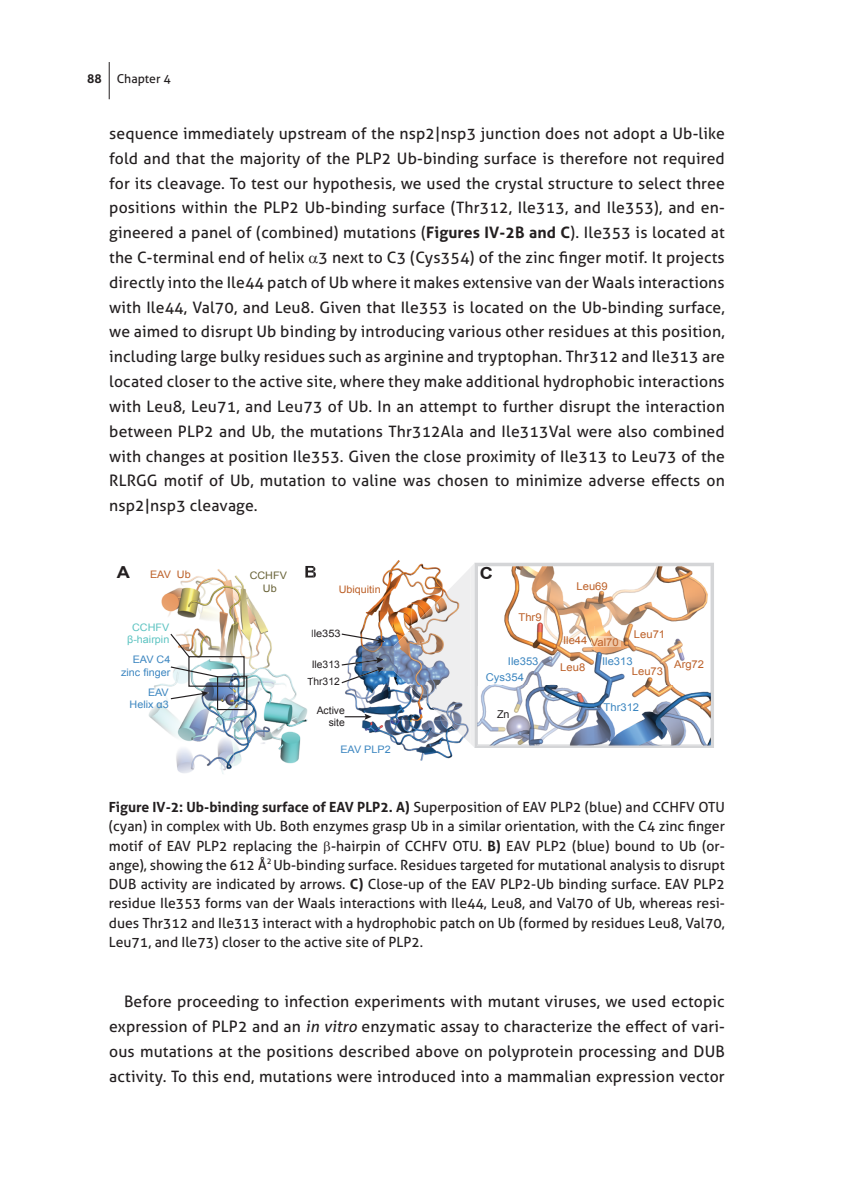
<style>
.page{position:relative;width:844px;height:1191px;background:#fff}
.page>*{position:absolute;margin:0;border:0;box-sizing:border-box;transform-origin:0 0}
.t1{font:700 16.62px "Arial";color:#231f20;scale:1.1 1}
.t2{font:15.75px/24.8px "Aller";letter-spacing:.01em;color:#231f20;text-align:justify}
.t3{font:14px/19.2px "Aller";color:#231f20;text-align:justify}
.t4{font:12.25px "Aller";color:#231f20}
.t5{font:10.67px "Arial";color:#bc6028;scale:1.04 1}
.t6{font:10.67px "Arial";color:#3c86c0;scale:1.04 1}
.t7{font:10.67px "Arial";color:#231f20}
.t8{font:10.33px/12.4px "Arial";color:#3c86c0;text-align:right;scale:1.04 1}
.t9{font:10.33px/12.4px "Arial";color:#231f20;text-align:right}
.t10{font:10.33px "Arial";color:#bc6028;scale:1.04 1}
.t11{font:10.33px/12.4px "Arial";color:#5cc3c1;text-align:center;scale:1.04 1}
.t12{font:10.33px/12.4px "Arial";color:#686237;text-align:center;scale:1.04 1}
.t13{font:10.33px "Arial";color:#231f20;scale:1.07 1}
.s1{font-weight:700}
.s2{font-style:italic}
</style>
<div class="page">
<hr style="left:109px;top:62px;width:1px;height:37px;background:#231f20">
<svg style="left:474px;top:563px;width:239px;height:185px"></svg>
<img style="left:477px;top:566px;width:1px;height:120px">
<img style="left:710px;top:566px;width:1px;height:120px">
<img style="left:477px;top:686px;width:233px;height:59px">
<img style="left:313px;top:560px;width:87px;height:52px">
<img style="left:345px;top:612px;width:63px;height:108px">
<img style="left:362px;top:720px;width:91px;height:41px">
<img style="left:362px;top:646px;width:31px;height:25px">
<svg style="left:341px;top:633px;width:43px;height:10px"></svg>
<svg style="left:341px;top:657px;width:43px;height:27px"></svg>
<svg style="left:470px;top:564px;width:4px;height:183px"></svg>
<hr style="left:474px;top:563px;width:1px;height:184px;background:#d4d5d7">
<img style="left:393px;top:567px;width:77px;height:118px">
<img style="left:408px;top:685px;width:62px;height:59px">
<img style="left:161px;top:569px;width:152px;height:100px">
<img style="left:148px;top:669px;width:163px;height:105px">
<svg style="left:307px;top:678px;width:5px;height:7px"></svg>
<svg style="left:305px;top:566px;width:11px;height:11px"></svg>
<svg style="left:169px;top:665px;width:50px;height:13px"></svg>
<svg style="left:169px;top:632px;width:21px;height:26px"></svg>
<div style="left:188px;top:656px;width:56px;height:31px;border:1px solid #231f20"></div>
<div style="left:217px;top:676px;width:30px;height:34px;border:1px solid #231f20"></div>
<svg style="left:169px;top:691px;width:39px;height:9px"></svg>
<svg style="left:344px;top:713px;width:27px;height:7px"></svg>
<img style="left:591px;top:636px;width:29px;height:11px">
<p class="t4" style="left:87px;top:72px;width:85px"><span class="s1">88</span> Chapter 4</p>
<p class="t2" style="left:109px;top:121px;width:617px">sequence immediately upstream of the nsp2|nsp3 junction does not adopt a Ub-like fold and that the majority of the PLP2 Ub-binding surface is therefore not required for its cleavage. To test our hypothesis, we used the crystal structure to select three positions within the PLP2 Ub-binding surface (Thr312, Ile313, and Ile353), and en&shy;gineered a panel of (combined) mutations (<span class="s1">figures Iv-2B and C</span>). Ile353 is located at the C-terminal end of helix 3 next to C3 (Cys354) of the zinc finger motif. It projects directly into the Ile44 patch of Ub where it makes extensive van der Waals interactions with Ile44, Val70, and Leu8. Given that Ile353 is located on the Ub-binding surface, we aimed to disrupt Ub binding by introducing various other residues at this position, including large bulky residues such as arginine and tryptophan. Thr312 and Ile313 are located closer to the active site, where they make additional hydrophobic interactions with Leu8, Leu71, and Leu73 of Ub. In an attempt to further disrupt the interaction between PLP2 and Ub, the mutations Thr312Ala and Ile313Val were also combined with changes at position Ile353. Given the close proximity of Ile313 to Leu73 of the RLRGG motif of Ub, mutation to valine was chosen to minimize adverse effects on nsp2|nsp3 cleavage.</p>
<p class="t1" style="left:117px;top:560px;width:13px">A</p>
<p class="t10" style="left:150px;top:568px;width:41px">EAV Ub</p>
<p class="t11" style="left:127px;top:621px;width:42px">CCHFV β-hairpin</p>
<p class="t8" style="left:121px;top:653px;width:49px">EAV C4 zinc finger</p>
<p class="t8" style="left:129px;top:686px;width:39px">EAV<br>Helix α3</p>
<p class="t12" style="left:249px;top:569px;width:37px">CCHFV<br>Ub</p>
<p class="t1" style="left:304px;top:560px;width:13px">B</p>
<p class="t1" style="left:480px;top:562px;width:13px">C</p>
<p class="t10" style="left:338px;top:583px;width:42px">Ubiquitin</p>
<p class="t13" style="left:310px;top:626px;width:30px">Ile353</p>
<p class="t9" style="left:311px;top:658px;width:30px">Ile313</p>
<p class="t5" style="left:518px;top:610px;width:24px">Thr9</p>
<p class="t6" style="left:508px;top:654px;width:31px">Ile353</p>
<p class="t9" style="left:307px;top:675px;width:34px">Thr312</p>
<p class="t9" style="left:316px;top:704px;width:30px">Active site</p>
<p class="t8" style="left:340px;top:743px;width:50px">EAV PLP2</p>
<p class="t6" style="left:485px;top:670px;width:38px">Cys354</p>
<p class="t7" style="left:497px;top:707px;width:14px">Zn</p>
<p class="t5" style="left:576px;top:579px;width:31px">Leu69</p>
<p class="t5" style="left:563px;top:633px;width:25px">Ile44</p>
<p class="t5" style="left:590px;top:635px;width:28px">Val70</p>
<p class="t5" style="left:633px;top:627px;width:31px">Leu71</p>
<p class="t5" style="left:560px;top:660px;width:25px">Leu8</p>
<p class="t6" style="left:602px;top:654px;width:31px">Ile313</p>
<p class="t5" style="left:631px;top:664px;width:31px">Leu73</p>
<p class="t5" style="left:674px;top:657px;width:30px">Arg72</p>
<p class="t6" style="left:603px;top:700px;width:36px">Thr312</p>
<p class="t3" style="left:109px;top:797px;width:617px"><span class="s1">figure Iv-2: Ub-binding surface of eAv PLP2. A)</span> Superposition of EAV PLP2 (blue) and CCHFV OTU (cyan) in complex with Ub. Both enzymes grasp Ub in a similar orientation, with the C4 zinc finger motif of EAV PLP2 replacing the -hairpin of CCHFV OTU. <span class="s1">B)</span> EAV PLP2 (blue) bound to Ub (or&shy;ange), showing the 612 Å<sup>2</sup> Ub-binding surface. Residues targeted for mutational analysis to disrupt DUB activity are indicated by arrows. <span class="s1">C)</span> Close-up of the EAV PLP2-Ub binding surface. EAV PLP2 residue Ile353 forms van der Waals interactions with Ile44, Leu8, and Val70 of Ub, whereas resi&shy;dues Thr312 and Ile313 interact with a hydrophobic patch on Ub (formed by residues Leu8, Val70, Leu71, and Ile73) closer to the active site of PLP2.</p>
<p class="t2" style="left:109px;top:989px;width:617px;text-indent:15px">Before proceeding to infection experiments with mutant viruses, we used ectopic expression of PLP2 and an <span class="s2">in vitro</span> enzymatic assay to characterize the effect of vari&shy;ous mutations at the positions described above on polyprotein processing and DUB activity. To this end, mutations were introduced into a mammalian expression vector</p>
</div>
